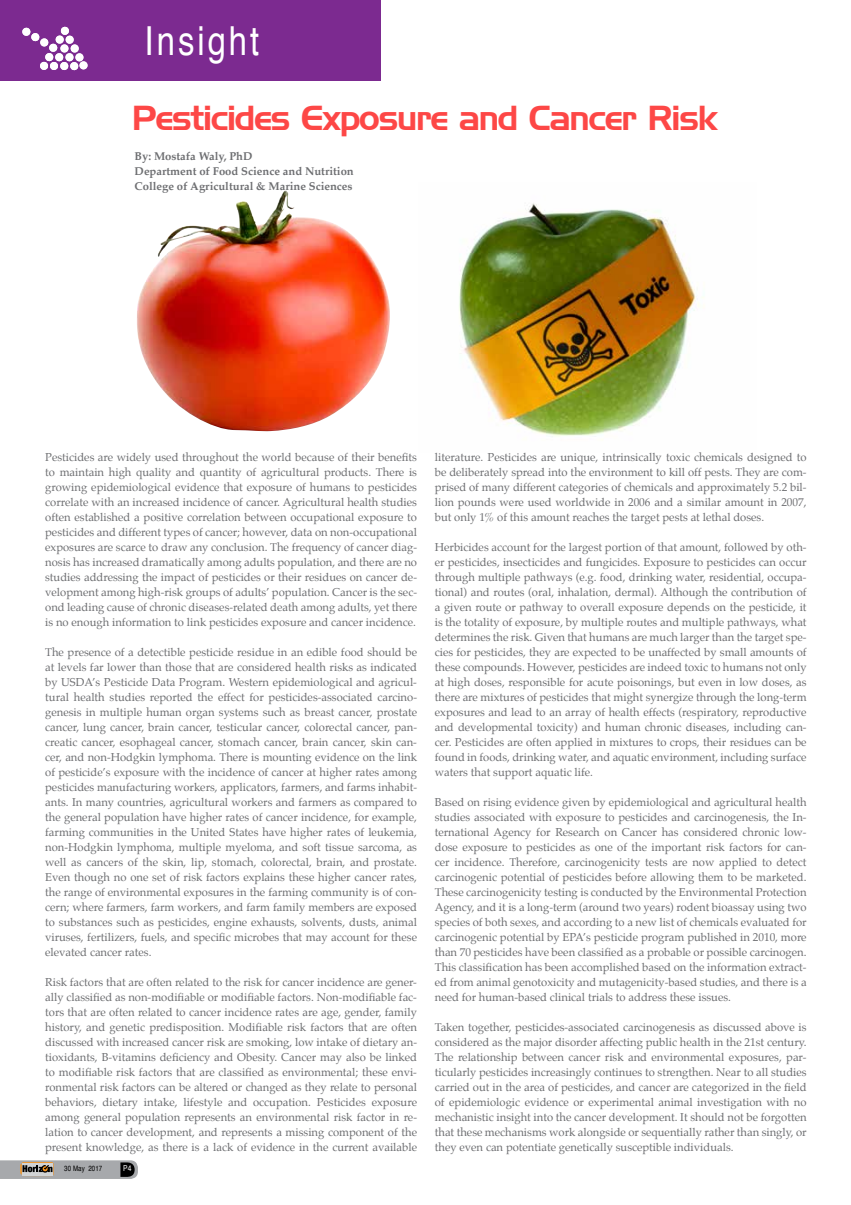
<style>
.page{position:relative;width:851px;height:1205px;background:#fff}
.page>*{position:absolute;margin:0;border:0;box-sizing:border-box;transform-origin:0 0}
.t1{font:condensed 40px "Helvetica";letter-spacing:.075em;color:#fff}
.t2{font:33.75px "Handel Gothic BT";letter-spacing:-.04em;color:#fd4746}
.t3{font:11.25px/15px "Palatino";color:#6d6e71;text-align:justify}
.t4{font:700 11.25px/15px "Palatino";color:#6d6e71}
.t5{font:condensed 8.12px "Helvetica";color:#fff}
.t6{font:condensed 7.5px "Helvetica";letter-spacing:.01em;color:#000}
</style>
<div class="page">
<div style="left:0;top:0;width:381px;height:81px;background:#7c2a90"></div>
<svg style="left:0;top:1160px;width:138px;height:19px"></svg>
<img style="left:137px;top:190px;width:253px;height:241px">
<img style="left:459px;top:203px;width:245px;height:234px">
<svg style="left:22px;top:27px;width:65px;height:43px"></svg>
<h1 class="t1" style="left:145px;top:16px;width:116px">Insight</h1>
<h2 class="t2" style="left:132px;top:97px;width:588px">Pesticides Exposure and Cancer Risk</h2>
<p class="t4" style="left:135px;top:148px;width:221px">By: Mostafa Waly, PhD<br>Department of Food Science and Nutrition<br>College of Agricultural &amp; Marine Sciences</p>
<p class="t3" style="left:45px;top:449px;width:373px">Pesticides are widely used throughout the world because of their benefits to maintain high quality and quantity of agricultural products. There is growing epidemiological evidence that exposure of humans to pesticides correlate with an increased incidence of cancer. Agricultural health studies often established a positive correlation between occupational exposure to pesticides and different types of cancer; however, data on non-occupational exposures are scarce to draw any conclusion. The frequency of cancer diag&shy;nosis has increased dramatically among adults population, and there are no studies addressing the impact of pesticides or their residues on cancer de&shy;velopment among high-risk groups of adults’ population. Cancer is the sec&shy;ond leading cause of chronic diseases-related death among adults, yet there is no enough information to link pesticides exposure and cancer incidence.</p>
<p class="t3" style="left:45px;top:644px;width:373px">The presence of a detectible pesticide residue in an edible food should be at levels far lower than those that are considered health risks as indicated by USDA’s Pesticide Data Program. Western epidemiological and agricul&shy;tural health studies reported the effect for pesticides-associated carcino&shy;genesis in multiple human organ systems such as breast cancer, prostate cancer, lung cancer, brain cancer, testicular cancer, colorectal cancer, pan&shy;creatic cancer, esophageal cancer, stomach cancer, brain cancer, skin can&shy;cer, and non-Hodgkin lymphoma. There is mounting evidence on the link of pesticide’s exposure with the incidence of cancer at higher rates among pesticides manufacturing workers, applicators, farmers, and farms inhabit&shy;ants. In many countries, agricultural workers and farmers as compared to the general population have higher rates of cancer incidence, for example, farming communities in the United States have higher rates of leukemia, non-Hodgkin lymphoma, multiple myeloma, and soft tissue sarcoma, as well as cancers of the skin, lip, stomach, colorectal, brain, and prostate.<br>Even though no one set of risk factors explains these higher cancer rates, the range of environmental exposures in the farming community is of con&shy;cern; where farmers, farm workers, and farm family members are exposed to substances such as pesticides, engine exhausts, solvents, dusts, animal viruses, fertilizers, fuels, and specific microbes that may account for these elevated cancer rates.</p>
<p class="t3" style="left:45px;top:974px;width:373px">Risk factors that are often related to the risk for cancer incidence are gener&shy;ally classified as non-modifiable or modifiable factors. Non-modifiable fac&shy;tors that are often related to cancer incidence rates are age, gender, family history, and genetic predisposition. Modifiable risk factors that are often discussed with increased cancer risk are smoking, low intake of dietary an&shy;tioxidants, B-vitamins deficiency and Obesity. Cancer may also be linked to modifiable risk factors that are classified as environmental; these envi&shy;ronmental risk factors can be altered or changed as they relate to personal behaviors, dietary intake, lifestyle and occupation. Pesticides exposure among general population represents an environmental risk factor in re&shy;lation to cancer development, and represents a missing component of the present knowledge, as there is a lack of evidence in the current available</p>
<p class="t6" style="left:64px;top:1163px;width:40px">30 May 2017</p>
<p class="t5" style="left:123px;top:1163px;width:10px">P4</p>
<p class="t3" style="left:434px;top:449px;width:373px">literature. Pesticides are unique, intrinsically toxic chemicals designed to be deliberately spread into the environment to kill off pests. They are com&shy;prised of many different categories of chemicals and approximately 5.2 bil&shy;lion pounds were used worldwide in 2006 and a similar amount in 2007, but only 1% of this amount reaches the target pests at lethal doses.</p>
<p class="t3" style="left:434px;top:539px;width:373px">Herbicides account for the largest portion of that amount, followed by oth&shy;er pesticides, insecticides and fungicides. Exposure to pesticides can occur through multiple pathways (e.g. food, drinking water, residential, occupa&shy;tional) and routes (oral, inhalation, dermal). Although the contribution of a given route or pathway to overall exposure depends on the pesticide, it is the totality of exposure, by multiple routes and multiple pathways, what determines the risk. Given that humans are much larger than the target spe&shy;cies for pesticides, they are expected to be unaffected by small amounts of these compounds. However, pesticides are indeed toxic to humans not only at high doses, responsible for acute poisonings, but even in low doses, as there are mixtures of pesticides that might synergize through the long-term exposures and lead to an array of health effects (respiratory, reproductive and developmental toxicity) and human chronic diseases, including can&shy;cer. Pesticides are often applied in mixtures to crops, their residues can be found in foods, drinking water, and aquatic environment, including surface waters that support aquatic life.</p>
<p class="t3" style="left:434px;top:794px;width:373px">Based on rising evidence given by epidemiological and agricultural health studies associated with exposure to pesticides and carcinogenesis, the In&shy;ternational Agency for Research on Cancer has considered chronic low&shy;dose exposure to pesticides as one of the important risk factors for can&shy;cer incidence. Therefore, carcinogenicity tests are now applied to detect carcinogenic potential of pesticides before allowing them to be marketed.<br>These carcinogenicity testing is conducted by the Environmental Protection Agency, and it is a long-term (around two years) rodent bioassay using two species of both sexes, and according to a new list of chemicals evaluated for carcinogenic potential by EPA’s pesticide program published in 2010, more than 70 pesticides have been classified as a probable or possible carcinogen.<br>This classification has been accomplished based on the information extract&shy;ed from animal genotoxicity and mutagenicity-based studies, and there is a need for human-based clinical trials to address these issues.</p>
<p class="t3" style="left:434px;top:1019px;width:373px">Taken together, pesticides-associated carcinogenesis as discussed above is considered as the major disorder affecting public health in the 21st century.<br>The relationship between cancer risk and environmental exposures, par&shy;ticularly pesticides increasingly continues to strengthen. Near to all studies carried out in the area of pesticides, and cancer are categorized in the field of epidemiologic evidence or experimental animal investigation with no mechanistic insight into the cancer development. It should not be forgotten that these mechanisms work alongside or sequentially rather than singly, or they even can potentiate genetically susceptible individuals.</p>
</div>
